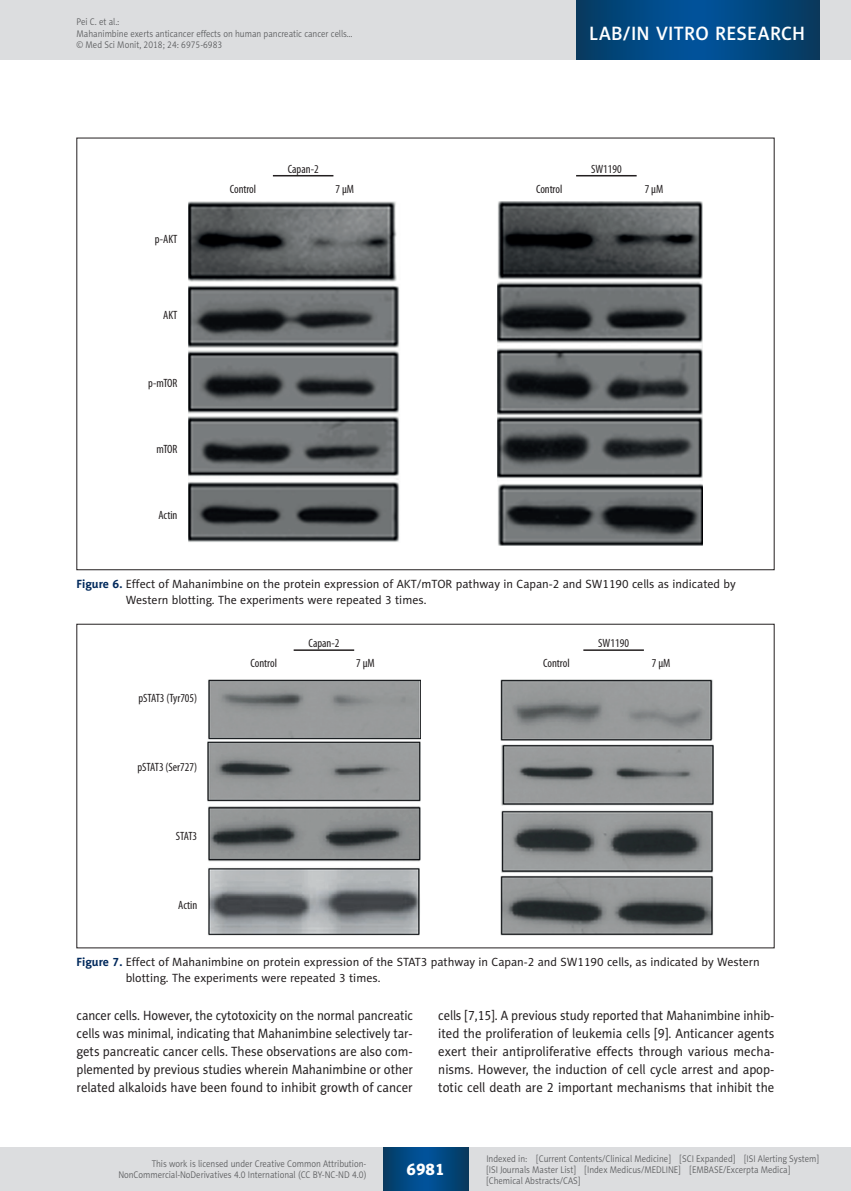
<style>
.page{position:relative;width:851px;height:1191px;background:#fff}
.page>*{position:absolute;margin:0;border:0;box-sizing:border-box;transform-origin:0 0}
.t1{font:19.5px "Naomi Sans EFN Medium";letter-spacing:.01em;color:#fff}
.t2{font:16.5px "Naomi Sans EFN Heavy";color:#fff}
.MSM_Body{font:13.5px/18px "Naomi Sans EFN";color:#231f20;text-align:justify;scale:.93 1}
.MSM_Rycina_tytul{font:12px/15.8px "Naomi Sans EFN";color:#231f20}
.t3{font:condensed 12px "Myriad Pro";color:#231f20}
.t4{font:9.75px/11.2px "Naomi Sans EFN Light";color:#57585a;scale:.9 1}
.s1{font-weight:700;color:#00295c}
</style>
<div class="page">
<img style="left:189px;top:201px;width:211px;height:341px">
<img style="left:497px;top:201px;width:205px;height:344px">
<hr style="left:273px;top:175px;width:60px;height:1px;background:#231f20">
<hr style="left:576px;top:175px;width:60px;height:1px;background:#231f20">
<img style="left:207px;top:680px;width:213px;height:255px">
<img style="left:500px;top:679px;width:213px;height:256px">
<hr style="left:293px;top:649px;width:61px;height:2px;background:#231f20">
<hr style="left:583px;top:649px;width:60px;height:2px;background:#231f20">
<div style="left:0;top:1148px;width:850px;height:43px;background:#dcdddf"></div>
<svg style="left:383px;top:1147px;width:85px;height:43px;background:#02477e"></svg>
<div style="left:0;top:0;width:850px;height:60px;background:#dcdddf"></div>
<svg style="left:576px;top:0;width:243px;height:60px;background:#02477e"></svg>
<p class="t4" style="left:77px;top:16px;width:308px">Pei C. et al.:<br>Mahanimbine exerts anticancer effects on human pancreatic cancer cells… © Med Sci Monit, 2018; 24: 6975-6983</p>
<h1 class="t1" style="left:589px;top:22px;width:217px">LAB/IN VITRO RESEARCH</h1>
<p class="t3" style="left:155px;top:231px;width:24px">p-AKT</p>
<p class="t3" style="left:163px;top:308px;width:16px">AKT</p>
<p class="t3" style="left:148px;top:375px;width:31px">p-mTOR</p>
<p class="t3" style="left:156px;top:441px;width:22px">mTOR</p>
<p class="t3" style="left:158px;top:507px;width:21px">Actin</p>
<p class="t3" style="left:230px;top:182px;width:28px">Control</p>
<p class="t3" style="left:288px;top:161px;width:32px">Capan-2</p>
<p class="t3" style="left:335px;top:182px;width:20px">7 μM</p>
<p class="t3" style="left:536px;top:182px;width:28px">Control</p>
<p class="t3" style="left:591px;top:161px;width:32px">SW1190</p>
<p class="t3" style="left:644px;top:182px;width:20px">7 μM</p>
<p class="MSM_Rycina_tytul" style="left:126px;top:576px;width:611px;text-indent:-49px"><span class="s1">Figure 6.</span> Effect of Mahanimbine on the protein expression of AKT/mTOR pathway in Capan-2 and SW1190 cells as indicated by<br>Western blotting. The experiments were repeated 3 times.</p>
<p class="t3" style="left:138px;top:690px;width:60px">pSTAT3 (Tyr705)</p>
<p class="t3" style="left:137px;top:759px;width:61px">pSTAT3 (Ser727)</p>
<p class="t3" style="left:176px;top:828px;width:23px">STAT3</p>
<p class="t3" style="left:178px;top:897px;width:21px">Actin</p>
<p class="t3" style="left:250px;top:656px;width:28px">Control</p>
<p class="t3" style="left:308px;top:636px;width:32px">Capan-2</p>
<p class="t3" style="left:356px;top:656px;width:20px">7 μM</p>
<p class="t3" style="left:543px;top:656px;width:28px">Control</p>
<p class="t3" style="left:598px;top:636px;width:32px">SW1190</p>
<p class="t3" style="left:652px;top:656px;width:20px">7 μM</p>
<p class="MSM_Rycina_tytul" style="left:126px;top:954px;width:635px;text-indent:-49px"><span class="s1">Figure 7.</span> Effect of Mahanimbine on protein expression of the STAT3 pathway in Capan-2 and SW1190 cells, as indicated by Western blotting. The experiments were repeated 3 times.</p>
<p class="MSM_Body" style="left:77px;top:1006px;width:363px">cancer cells. However, the cytotoxicity on the normal pancreatic cells was minimal, indicating that Mahanimbine selectively tar&shy;gets pancreatic cancer cells. These observations are also com&shy;plemented by previous studies wherein Mahanimbine or other related alkaloids have been found to inhibit growth of cancer</p>
<p class="MSM_Body" style="left:438px;top:1006px;width:363px">cells [7,15]. A previous study reported that Mahanimbine inhib&shy;ited the proliferation of leukemia cells [9]. Anticancer agents exert their antiproliferative effects through various mecha&shy;nisms. However, the induction of cell cycle arrest and apop&shy;totic cell death are 2 important mechanisms that inhibit the</p>
<p class="t4" style="left:118px;top:1158px;width:277px;text-align:right">This work is licensed under Creative Common Attribution-<br>NonCommercial-NoDerivatives 4.0 International (CC BY-NC-ND 4.0)</p>
<p class="t2" style="left:406px;top:1159px;width:40px">6981</p>
<p class="t4" style="left:486px;top:1152px;width:371px">Indexed in: [Current Contents/Clinical Medicine] [SCI Expanded] [ISI Alerting System] [ISI Journals Master List] [Index Medicus/MEDLINE] [EMBASE/Excerpta Medica] [Chemical Abstracts/CAS]</p>
</div>
